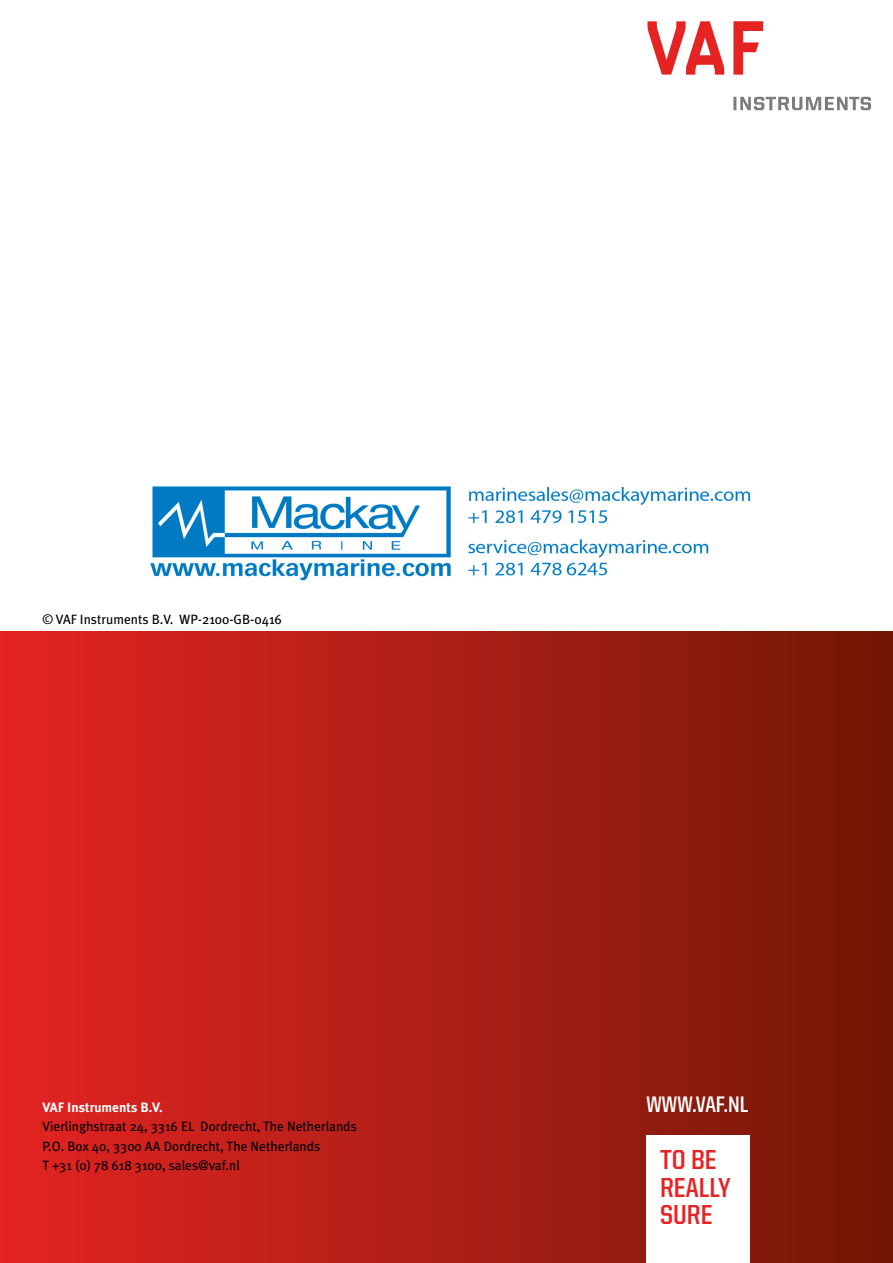
<style>
.page{position:relative;width:893px;height:1263px;background:#fff}
.page>*{position:absolute;margin:0;border:0;box-sizing:border-box;transform-origin:0 0}
.t1{font:700 27.45px/27.5px "United Sans Semi Cond";color:#e52322}
.t2{font:700 22.5px "United Sans Semi Cond";color:#fff}
.t3{font:13.5px/19.5px "Meta Plus";color:#000}
.t4{font:700 13.5px "Meta Plus";color:#fff}
</style>
<div class="page">
<div style="left:0;top:631px;width:893px;height:632px;background:linear-gradient(to right,#e52523,#721707)"></div>
<svg style="left:647px;top:21px;width:77px;height:54px"></svg>
<svg style="left:733px;top:21px;width:30px;height:54px"></svg>
<svg style="left:733px;top:97px;width:138px;height:13px"></svg>
<div style="left:646px;top:1135px;width:104px;height:128px;background:#fff"></div>
<img style="left:150px;top:486px;width:601px;height:95px">
<p class="t3" style="left:42px;top:609px;width:241px">© VAF Instruments B.V. WP-2100-GB-0416</p>
<p class="t4" style="left:43px;top:1099px;width:122px">VAF Instruments B.V.</p>
<p class="t3" style="left:43px;top:1116px;width:316px">Vierlinghstraat 24, 3316 EL Dordrecht, The Netherlands<br>P.O. Box 40, 3300 AA Dordrecht, The Netherlands<br>T +31 (0) 78 618 3100, sales@vaf.nl</p>
<h2 class="t2" style="left:646px;top:1092px;width:104px">WWW.VAF.NL</h2>
<h1 class="t1" style="left:660px;top:1146px;width:72px">TO BE<br>REALLY<br>SURE</h1>
</div>
